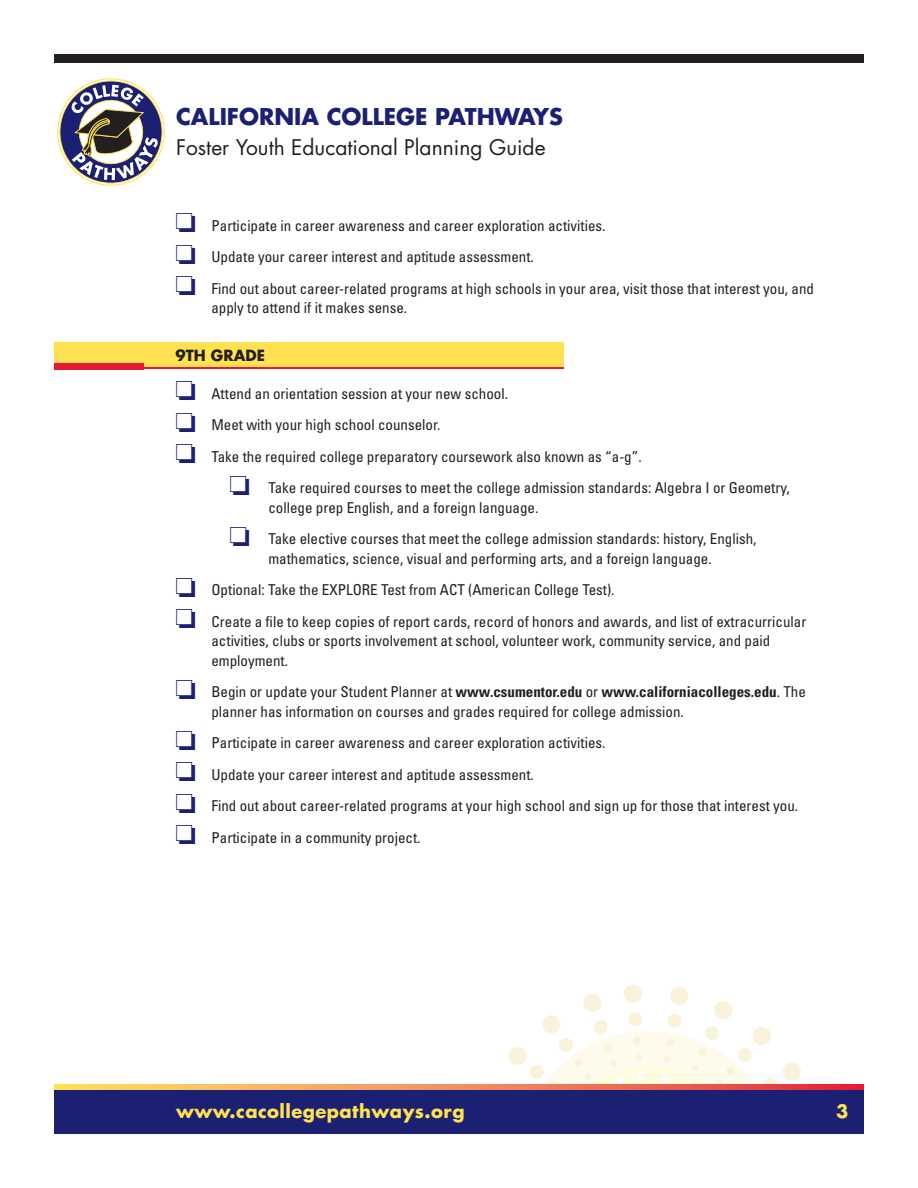
<style>
.page{position:relative;width:918px;height:1188px;background:#fff}
.page>*{position:absolute;margin:0;border:0;box-sizing:border-box;transform-origin:0 0}
.t1{font:700 22.5px "Futura Std";color:#1c2072}
.t2{font:21px "Futura Std";color:#231f20}
.t3{font:700 18px "Futura Std";letter-spacing:.025em;color:#ffe152}
.t4{font:condensed 15px/19.5px "Univers LT Std";color:#231f20}
.t5{font:700 15px "Futura Std";color:#231f20}
.s1{color:#1c2072}
.s2{font-weight:700}
</style>
<div class="page">
<svg style="left:483px;top:985px;width:319px;height:100px"></svg>
<svg style="left:54px;top:1085px;width:810px;height:5px;background:#f18957"></svg>
<svg style="left:57px;top:78px;width:108px;height:108px"></svg>
<div style="left:54px;top:1090px;width:810px;height:44px;background:#1c2072"></div>
<div style="left:54px;top:54px;width:810px;height:9px;background:#231f20"></div>
<div style="left:54px;top:342px;width:510px;height:26px;background:#ffe152"></div>
<div style="left:54px;top:363px;width:89px;height:6px;background:#e51836"></div>
<hr style="left:54px;top:368px;width:510px;height:1px;background:#e51836">
<h1 class="t1" style="left:176px;top:101px;width:388px">California College Pathways</h1>
<h2 class="t2" style="left:176px;top:134px;width:371px">Foster Youth Educational Planning Guide</h2>
<p class="t4" style="left:176px;top:216px;width:432px"><span class="s1">□</span> Participate in career awareness and career exploration activities.</p>
<p class="t4" style="left:176px;top:247px;width:360px"><span class="s1">□</span> Update your career interest and aptitude assessment.</p>
<p class="t4" style="left:211px;top:279px;width:604px;text-indent:-36px"><span class="s1">□</span> Find out about career-related programs at high schools in your area, visit those that interest you, and apply to attend if it makes sense.</p>
<p class="t5" style="left:175px;top:346px;width:91px">9th Grade</p>
<p class="t4" style="left:176px;top:384px;width:334px"><span class="s1">□</span> Attend an orientation session at your new school.</p>
<p class="t4" style="left:176px;top:415px;width:266px"><span class="s1">□</span> Meet with your high school counselor.</p>
<p class="t4" style="left:176px;top:447px;width:468px"><span class="s1">□</span> Take the required college preparatory coursework also known as “a-g”.</p>
<p class="t4" style="left:268px;top:478px;width:523px;text-indent:-39px"><span class="s1">□</span> Take required courses to meet the college admission standards: Algebra I or Geometry, college prep English, and a foreign language.</p>
<p class="t4" style="left:230px;top:529px;width:529px;text-align:center"><span class="s1">□</span> Take elective courses that meet the college admission standards: history, English, mathematics, science, visual and performing arts, and a foreign language.</p>
<p class="t4" style="left:176px;top:580px;width:441px"><span class="s1">□</span> Optional: Take the EXPLORE Test from ACT (American College Test).</p>
<p class="t4" style="left:211px;top:612px;width:596px;text-indent:-36px"><span class="s1">□</span> Create a file to keep copies of report cards, record of honors and awards, and list of extracurricular activities, clubs or sports involvement at school, volunteer work, community service, and paid employment.</p>
<p class="t4" style="left:211px;top:682px;width:596px;text-indent:-36px"><span class="s1">□</span> Begin or update your Student Planner at <span class="s2">www.csumentor.edu</span> or <span class="s2">www.californiacolleges.edu</span>. The planner has information on courses and grades required for college admission.</p>
<p class="t4" style="left:176px;top:733px;width:432px"><span class="s1">□</span> Participate in career awareness and career exploration activities.</p>
<p class="t4" style="left:176px;top:765px;width:360px"><span class="s1">□</span> Update your career interest and aptitude assessment.</p>
<p class="t4" style="left:176px;top:796px;width:624px"><span class="s1">□</span> Find out about career-related programs at your high school and sign up for those that interest you.</p>
<p class="t4" style="left:176px;top:828px;width:247px"><span class="s1">□</span> Participate in a community project.</p>
<p class="t3" style="left:176px;top:1099px;width:290px">www.cacollegepathways.org</p>
<p class="t3" style="left:836px;top:1099px;width:14px">3</p>
</div>
